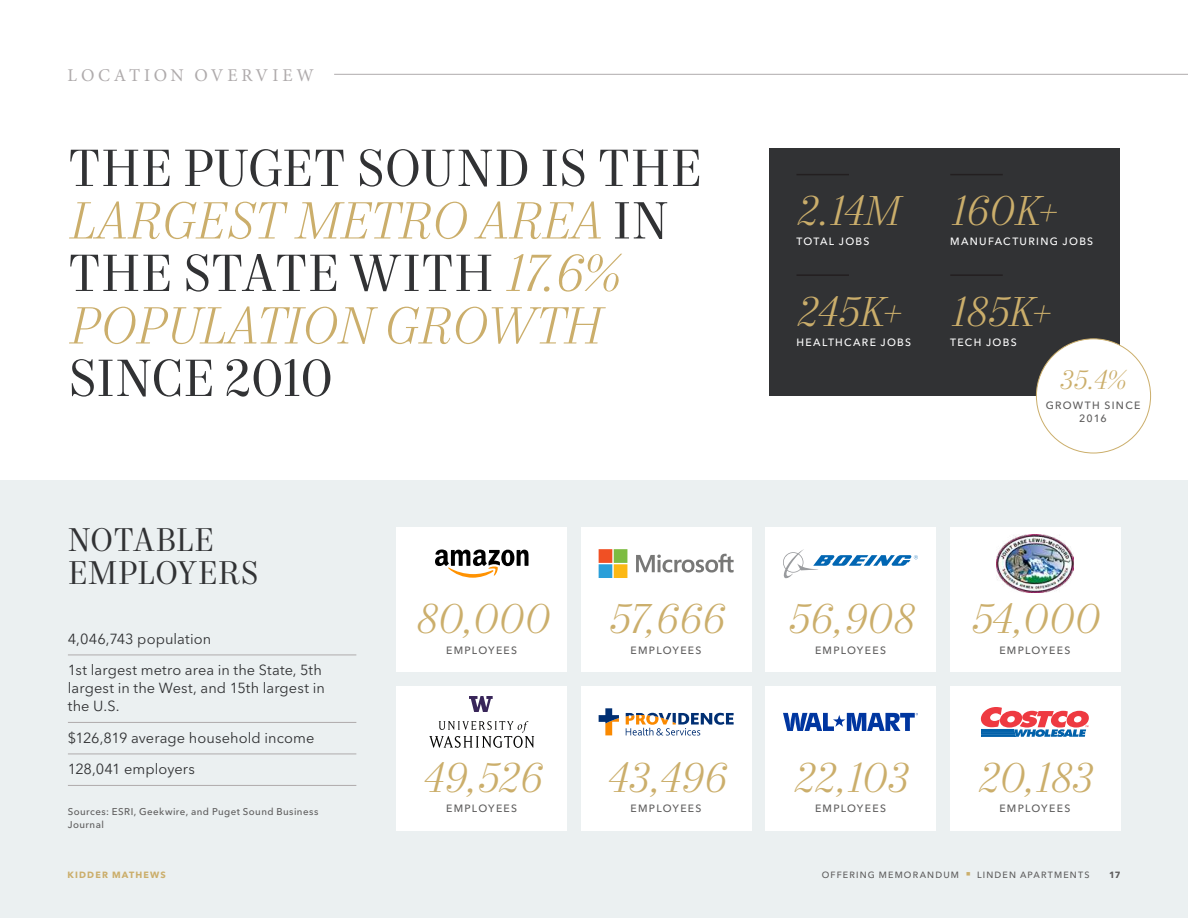
<style>
.page{position:relative;width:1188px;height:918px;background:#fff}
.page>*{position:absolute;margin:0;border:0;box-sizing:border-box;transform-origin:0 0}
.Headline_-_Level_1{font:52.5px/52.5px "Mort Modern 08";letter-spacing:-.01em;color:#313234}
.Stat_Italic_-_Gold_2{font:italic 300 42px "Mort Modern 07";letter-spacing:.01em;color:#cbae6b}
.Headline_-_Level_2{font:33px/33px "Mort Modern 08";letter-spacing:-.005em;color:#313234}
.Stat_Italic_-_Gold_2-2{font:italic 300 27px "Mort Modern 07";color:#cbae6b}
.Section_Identifier{font:18px "Minion Pro";letter-spacing:.21em;color:#afabac}
.Factoids_-_Sterling{font:14.55px/18px "Avenir Next LT Pro";letter-spacing:.005em;color:#313234}
.Stat_Label_2023{font:500 10.5px/13.5px "Avenir Next LT Pro";letter-spacing:.115em;color:#5e5d5d;text-align:center}
.Stat_Label_-_White_2{font:500 10.5px "Avenir Next LT Pro";letter-spacing:.125em;color:#fff}
.Notes_-_Ash_2023{font:500 9.75px/13.5px "Avenir Next LT Pro";letter-spacing:.045em;color:#5e5d5d}
.t1{font:500 9px "Avenir Next LT Pro";letter-spacing:.13em;color:#5e5d5d}
.t2{font:700 9px "Avenir Next LT Pro";letter-spacing:.13em;color:#cbae6b}
.t3{font:700 9px "Avenir Next LT Pro";color:#5e5d5d}
.s1{font-family:"Mort Modern 07";font-weight:300;font-style:italic;color:#cbae6b}
.s2{color:#cbae6b}
</style>
<div class="page">
<div style="left:0;top:481px;width:1188px;height:437px;background:#ebf0f1"></div>
<div style="left:770px;top:148px;width:350px;height:248px;background:#313234"></div>
<hr style="left:68px;top:655px;width:288px;height:1px;background:#afabac">
<hr style="left:68px;top:722px;width:288px;height:1px;background:#afabac">
<hr style="left:68px;top:754px;width:288px;height:1px;background:#afabac">
<hr style="left:68px;top:785px;width:288px;height:1px;background:#afabac">
<div style="left:397px;top:528px;width:170px;height:144px;background:#fff"></div>
<svg style="left:435px;top:550px;width:93px;height:28px"></svg>
<hr style="left:796px;top:174px;width:53px;height:1px;background:#231f20">
<hr style="left:950px;top:174px;width:53px;height:1px;background:#231f20">
<hr style="left:796px;top:274px;width:53px;height:2px;background:#231f20">
<hr style="left:950px;top:274px;width:53px;height:2px;background:#231f20">
<div style="left:581px;top:528px;width:171px;height:144px;background:#fff"></div>
<svg style="left:636px;top:554px;width:98px;height:19px"></svg>
<svg style="left:599px;top:549px;width:28px;height:29px"></svg>
<div style="left:950px;top:528px;width:170px;height:144px;background:#fff"></div>
<img style="left:996px;top:535px;width:77px;height:57px">
<div style="left:765px;top:528px;width:171px;height:144px;background:#fff"></div>
<svg style="left:783px;top:549px;width:135px;height:29px"></svg>
<div style="left:397px;top:686px;width:170px;height:144px;background:#fff"></div>
<svg style="left:429px;top:721px;width:105px;height:27px"></svg>
<svg style="left:469px;top:696px;width:24px;height:16px"></svg>
<div style="left:581px;top:686px;width:171px;height:144px;background:#fff"></div>
<svg style="left:599px;top:708px;width:135px;height:28px"></svg>
<div style="left:950px;top:686px;width:170px;height:144px;background:#fff"></div>
<svg style="left:981px;top:707px;width:108px;height:30px"></svg>
<div style="left:765px;top:686px;width:171px;height:144px;background:#fff"></div>
<svg style="left:783px;top:713px;width:135px;height:18px"></svg>
<div style="left:1036px;top:339px;width:115px;height:114px;background:#fff;border-radius:50%"></div>
<hr style="left:334px;top:74px;width:854px;height:1px;background:#afabac">
<p class="Section_Identifier" style="left:68px;top:63px;width:248px">LOCATION OVERVIEW</p>
<p class="Headline_-_Level_1" style="left:68px;top:145px;width:636px">THE PUGET SOUND IS THE<br><span class="s1">LARGEST METRO AREA</span> IN<br>THE STATE WITH <span class="s1">17.6%<br>POPULATION GROWTH<br></span>SINCE 2010</p>
<p class="Headline_-_Level_2" style="left:68px;top:525px;width:192px">NOTABLE<br>EMPLOYERS</p>
<p class="Factoids_-_Sterling" style="left:68px;top:630px;width:145px">4,046,743 population</p>
<p class="Factoids_-_Sterling" style="left:68px;top:661px;width:258px">1st largest metro area in the State, 5th largest in the West, and 15th largest in the U.S.</p>
<p class="Factoids_-_Sterling" style="left:68px;top:729px;width:248px">$126,819 average household income</p>
<p class="Factoids_-_Sterling" style="left:68px;top:760px;width:129px">128,041 employers</p>
<p class="Notes_-_Ash_2023" style="left:68px;top:805px;width:252px">Sources: ESRI, Geekwire, and Puget Sound Business<br>Journal</p>
<p class="Stat_Italic_-_Gold_2" style="left:415px;top:594px;width:136px">80,000</p>
<p class="Stat_Label_2023" style="left:446px;top:643px;width:72px">EMPLOYEES</p>
<p class="Stat_Italic_-_Gold_2" style="left:422px;top:752px;width:121px">49,526</p>
<p class="Stat_Label_2023" style="left:446px;top:802px;width:72px">EMPLOYEES</p>
<p class="Stat_Italic_-_Gold_2" style="left:608px;top:594px;width:117px">57,666</p>
<p class="Stat_Label_2023" style="left:631px;top:643px;width:72px">EMPLOYEES</p>
<p class="Stat_Italic_-_Gold_2" style="left:607px;top:752px;width:121px">43,496</p>
<p class="Stat_Label_2023" style="left:631px;top:802px;width:72px">EMPLOYEES</p>
<p class="Stat_Italic_-_Gold_2" style="left:796px;top:185px;width:105px">2.14M</p>
<p class="Stat_Label_-_White_2" style="left:796px;top:235px;width:75px">TOTAL JOBS</p>
<p class="Stat_Italic_-_Gold_2" style="left:796px;top:286px;width:108px">245K+</p>
<p class="Stat_Label_-_White_2" style="left:796px;top:336px;width:116px">HEALTHCARE JOBS</p>
<p class="Stat_Italic_-_Gold_2" style="left:950px;top:185px;width:110px">160K+</p>
<p class="Stat_Label_-_White_2" style="left:950px;top:235px;width:144px">MANUFACTURING JOBS</p>
<p class="Stat_Italic_-_Gold_2" style="left:950px;top:286px;width:103px">185K+</p>
<p class="Stat_Label_-_White_2" style="left:950px;top:336px;width:68px">TECH JOBS</p>
<p class="Stat_Italic_-_Gold_2-2" style="left:1059px;top:363px;width:69px">35.4%</p>
<p class="Stat_Label_2023" style="left:1046px;top:398px;width:96px">GROWTH SINCE<br>2016</p>
<p class="Stat_Italic_-_Gold_2" style="left:788px;top:594px;width:127px">56,908</p>
<p class="Stat_Label_2023" style="left:815px;top:643px;width:72px">EMPLOYEES</p>
<p class="Stat_Italic_-_Gold_2" style="left:793px;top:752px;width:116px">22,103</p>
<p class="Stat_Label_2023" style="left:815px;top:802px;width:72px">EMPLOYEES</p>
<p class="Stat_Italic_-_Gold_2" style="left:971px;top:594px;width:130px">54,000</p>
<p class="Stat_Label_2023" style="left:999px;top:643px;width:72px">EMPLOYEES</p>
<p class="Stat_Italic_-_Gold_2" style="left:978px;top:752px;width:116px">20,183</p>
<p class="Stat_Label_2023" style="left:999px;top:802px;width:72px">EMPLOYEES</p>
<p class="t2" style="left:68px;top:869px;width:100px">KIDDER MATHEWS</p>
<p class="t1" style="left:822px;top:869px;width:269px">OFFERING MEMORANDUM <span class="s2">■</span> LINDEN APARTMENTS</p>
<p class="t3" style="left:1109px;top:869px;width:13px">17</p>
</div>
